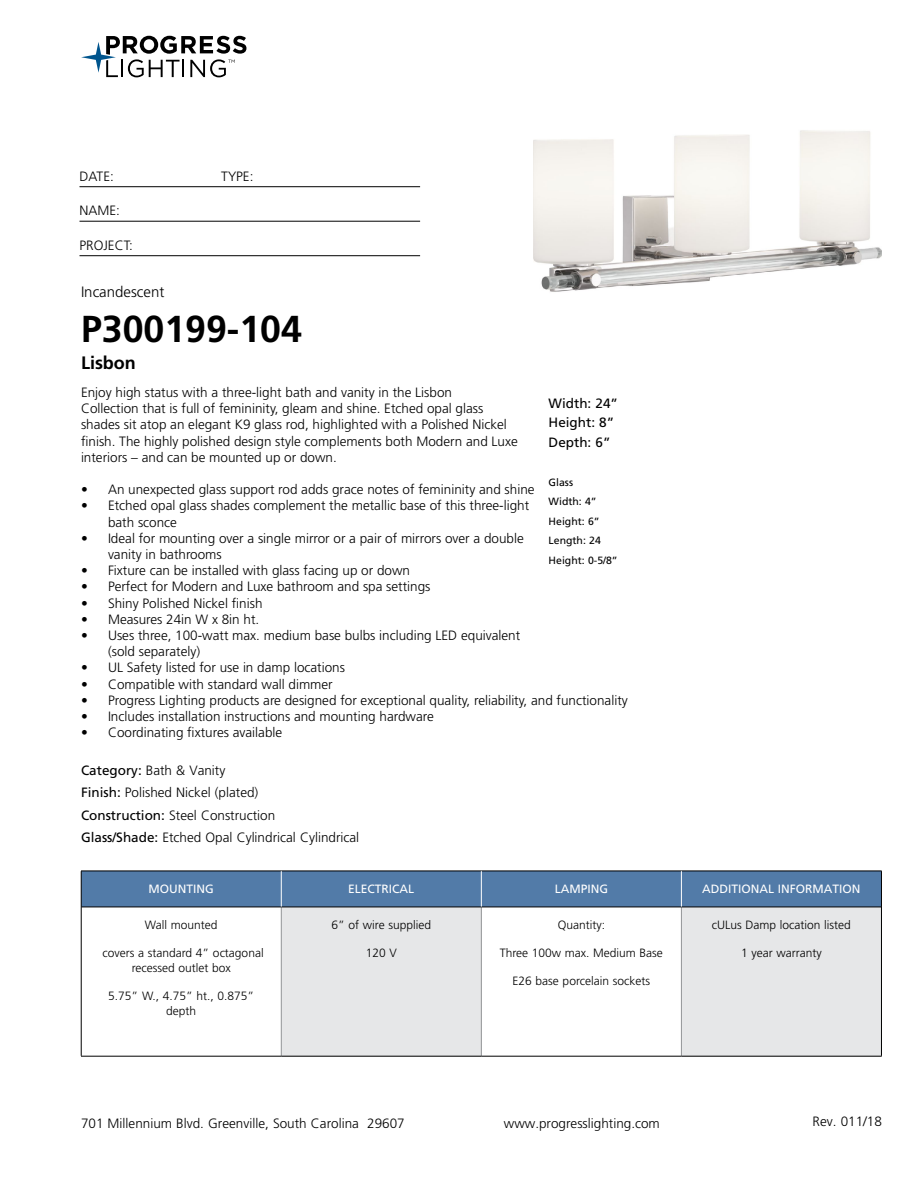
<style>
.page{position:relative;width:918px;height:1188px;background:#fff}
.page>*{position:absolute;margin:0;border:0;box-sizing:border-box;transform-origin:0 0}
.t1{font:700 37.5px "Frutiger LT Std";color:#000}
.t2{font:700 18px "Frutiger LT Std";color:#000}
.t3{font:300 15px "Frutiger LT Std";color:#000}
.t4{font:300 13.5px/16.2px "Frutiger LT Std";color:#000}
.t5{font:13.5px/19.5px "Frutiger LT Std";color:#000}
.t6{font:300 12px/15px "Frutiger LT Std";color:#000;text-align:center}
.t7{font:12px "Frutiger LT Std";color:#fff}
.t8{font:10.5px/19.5px "Frutiger LT Std";color:#000}
.s1{font-weight:400}
</style>
<div class="page">
<svg style="left:81px;top:36px;width:165px;height:41px"></svg>
<hr style="left:80px;top:186px;width:340px;height:1px;background:#000">
<hr style="left:80px;top:221px;width:340px;height:1px;background:#000">
<hr style="left:80px;top:255px;width:340px;height:1px;background:#000">
<div style="left:82px;top:872px;width:799px;height:35px;background:#527ba8"></div>
<div style="left:281px;top:907px;width:200px;height:149px;background:#e6e7e8"></div>
<div style="left:681px;top:907px;width:200px;height:149px;background:#e6e7e8"></div>
<hr style="left:281px;top:907px;width:1px;height:149px;background:#939598">
<hr style="left:481px;top:907px;width:1px;height:149px;background:#939598">
<hr style="left:681px;top:907px;width:1px;height:149px;background:#939598">
<hr style="left:81px;top:907px;width:200px;height:1px;background:#000">
<hr style="left:281px;top:907px;width:200px;height:1px;background:#000">
<hr style="left:481px;top:907px;width:200px;height:1px;background:#000">
<hr style="left:681px;top:907px;width:200px;height:1px;background:#000">
<hr style="left:81px;top:1056px;width:200px;height:1px;background:#000">
<hr style="left:281px;top:1056px;width:200px;height:1px;background:#000">
<hr style="left:481px;top:1056px;width:200px;height:1px;background:#000">
<hr style="left:681px;top:1056px;width:201px;height:1px;background:#000">
<hr style="left:81px;top:871px;width:200px;height:1px;background:#000">
<hr style="left:81px;top:871px;width:1px;height:36px;background:#000">
<hr style="left:281px;top:871px;width:200px;height:1px;background:#000">
<hr style="left:481px;top:871px;width:200px;height:1px;background:#000">
<hr style="left:681px;top:871px;width:201px;height:1px;background:#000">
<hr style="left:881px;top:871px;width:1px;height:36px;background:#000">
<hr style="left:81px;top:907px;width:1px;height:149px;background:#000">
<hr style="left:881px;top:907px;width:1px;height:149px;background:#000">
<hr style="left:281px;top:871px;width:1px;height:36px;background:#fff">
<hr style="left:681px;top:871px;width:1px;height:36px;background:#fff">
<hr style="left:481px;top:871px;width:1px;height:36px;background:#fff">
<img style="left:533px;top:130px;width:349px;height:162px">
<p class="t4" style="left:80px;top:168px;width:36px">DATE:</p>
<p class="t4" style="left:221px;top:168px;width:34px">TYPE:</p>
<p class="t4" style="left:80px;top:203px;width:42px">NAME:</p>
<p class="t4" style="left:80px;top:237px;width:55px">PROJECT:</p>
<p class="t3" style="left:81px;top:283px;width:85px">Incandescent</p>
<h1 class="t1" style="left:81px;top:307px;width:222px">P300199-104</h1>
<h2 class="t2" style="left:81px;top:352px;width:56px">Lisbon</h2>
<p class="t4" style="left:81px;top:384px;width:438px">Enjoy high status with a three-light bath and vanity in the Lisbon<br>Collection that is full of femininity, gleam and shine. Etched opal glass shades sit atop an elegant K9 glass rod, highlighted with a Polished Nickel finish. The highly polished design style complements both Modern and Luxe interiors – and can be mounted up or down.</p>
<p class="t4" style="left:81px;top:482px;width:455px">• An unexpected glass support rod adds grace notes of femininity and shine</p>
<p class="t4" style="left:108px;top:498px;width:423px;text-indent:-27px">• Etched opal glass shades complement the metallic base of this three-light bath sconce</p>
<p class="t4" style="left:108px;top:530px;width:417px;text-indent:-27px">• Ideal for mounting over a single mirror or a pair of mirrors over a double vanity in bathrooms</p>
<p class="t4" style="left:81px;top:563px;width:331px">• Fixture can be installed with glass facing up or down</p>
<p class="t4" style="left:81px;top:579px;width:351px">• Perfect for Modern and Luxe bathroom and spa settings</p>
<p class="t4" style="left:81px;top:595px;width:183px">• Shiny Polished Nickel finish</p>
<p class="t4" style="left:81px;top:611px;width:180px">• Measures 24in W x 8in ht.</p>
<p class="t4" style="left:108px;top:627px;width:414px;text-indent:-27px">• Uses three, 100-watt max. medium base bulbs including LED equivalent (sold separately)</p>
<p class="t4" style="left:81px;top:660px;width:266px">• UL Safety listed for use in damp locations</p>
<p class="t4" style="left:81px;top:676px;width:253px">• Compatible with standard wall dimmer</p>
<p class="t4" style="left:81px;top:692px;width:548px">• Progress Lighting products are designed for exceptional quality, reliability, and functionality</p>
<p class="t4" style="left:81px;top:708px;width:354px">• Includes installation instructions and mounting hardware</p>
<p class="t4" style="left:81px;top:725px;width:203px">• Coordinating fixtures available</p>
<p class="t4" style="left:81px;top:759px;width:280px;line-height:22.5px"><span class="s1">Category:</span> Bath &amp; Vanity<br><span class="s1">Finish:</span> Polished Nickel (plated)<br><span class="s1">Construction:</span> Steel Construction<br><span class="s1">Glass/Shade:</span> Etched Opal Cylindrical Cylindrical</p>
<p class="t7" style="left:149px;top:882px;width:67px">MOUNTING</p>
<p class="t7" style="left:348px;top:882px;width:68px">ELECTRICAL</p>
<p class="t7" style="left:555px;top:882px;width:55px">LAMPING</p>
<p class="t7" style="left:702px;top:882px;width:160px">ADDITIONAL INFORMATION</p>
<p class="t6" style="left:145px;top:918px;width:74px">Wall mounted</p>
<p class="t6" style="left:103px;top:946px;width:163px">covers a standard 4” octagonal recessed outlet box</p>
<p class="t6" style="left:108px;top:988px;width:147px">5.75” W., 4.75” ht., 0.875” depth</p>
<p class="t5" style="left:549px;top:393px;width:71px">Width: 24”<br>Height: 8”<br>Depth: 6”</p>
<p class="t8" style="left:549px;top:472px;width:71px">Glass<br>Width: 4”<br>Height: 6”<br>Length: 24<br>Height: 0-5/8”</p>
<p class="t6" style="left:332px;top:918px;width:101px">6” of wire supplied</p>
<p class="t6" style="left:366px;top:946px;width:33px">120 V</p>
<p class="t6" style="left:712px;top:918px;width:141px">cULus Damp location listed</p>
<p class="t6" style="left:741px;top:946px;width:82px">1 year warranty</p>
<p class="t6" style="left:558px;top:918px;width:49px">Quantity:</p>
<p class="t6" style="left:500px;top:946px;width:165px">Three 100w max. Medium Base</p>
<p class="t6" style="left:513px;top:973px;width:139px">E26 base porcelain sockets</p>
<p class="t4" style="left:81px;top:1115px;width:325px">701 Millennium Blvd. Greenville, South Carolina 29607</p>
<p class="t4" style="left:504px;top:1115px;width:158px">www.progresslighting.com</p>
<p class="t4" style="left:813px;top:1114px;width:71px">Rev. 011/18</p>
</div>
